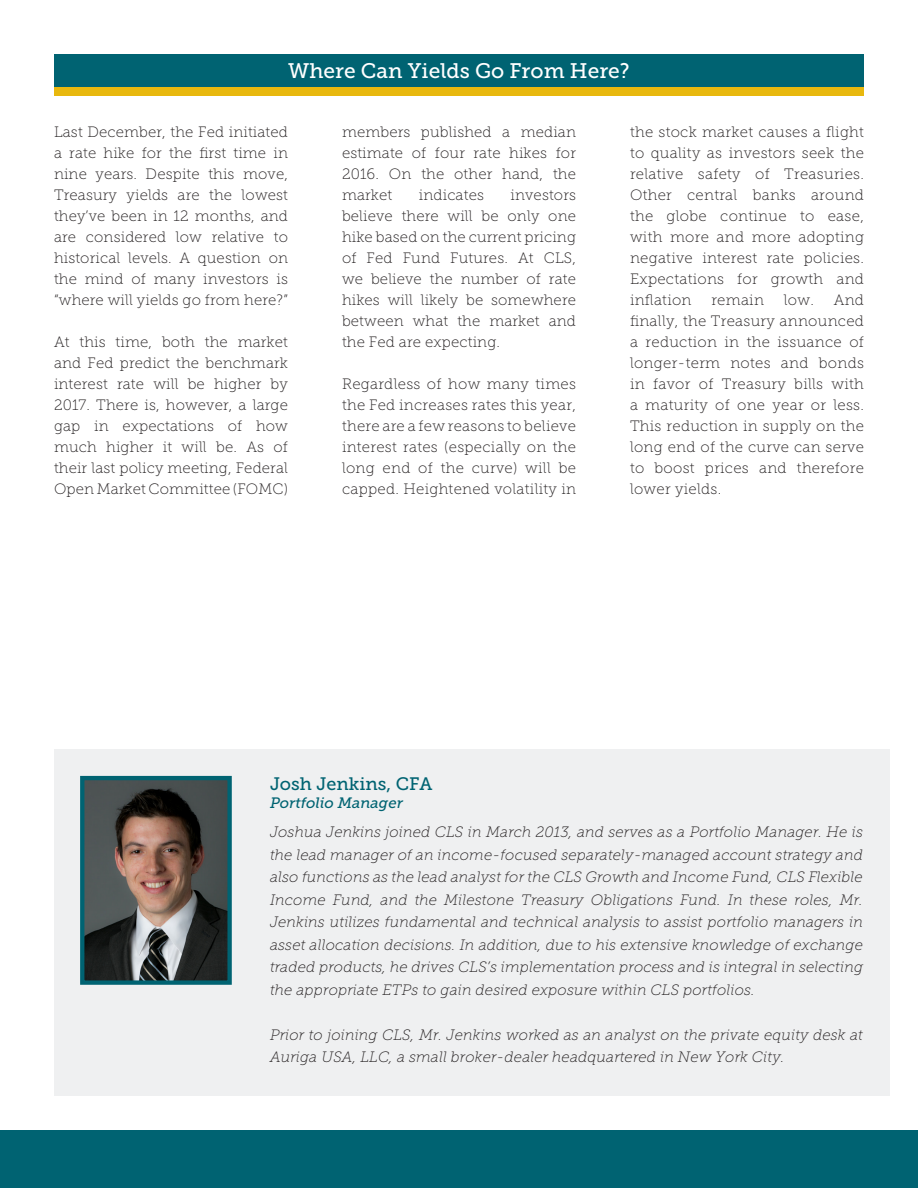
<style>
.page{position:relative;width:918px;height:1188px;background:#fff}
.page>*{position:absolute;margin:0;border:0;box-sizing:border-box;transform-origin:0 0}
.WMR_Headline{font:21px "Museo Slab 500";color:#fff}
.Author_Name_Style{font:18px "Museo Slab 500";color:#006372}
.WMR_Body_Copy{font:15px/21px "Museo Slab 100";letter-spacing:.01em;color:#231f20;text-align:justify}
.Author_Bio_Style{font:italic 15px/22.5px "Museo Slab 100";letter-spacing:.01em;color:#231f20;text-align:justify}
.Author_Name_Style-2{font:italic 15px "Museo Slab 500";color:#006372}
</style>
<div class="page">
<div style="left:0;top:1131px;width:918px;height:57px;background:#006372"></div>
<div style="left:54px;top:86px;width:810px;height:10px;background:#e8b80e"></div>
<div style="left:54px;top:54px;width:810px;height:32px;background:#006372"></div>
<div style="left:54px;top:750px;width:836px;height:346px;background:#eff0f1"></div>
<img style="left:85px;top:781px;width:142px;height:199px">
<div style="left:80px;top:776px;width:152px;height:209px;border:4px solid #006372"></div>
<p class="WMR_Headline" style="left:288px;top:59px;width:343px">Where Can Yields Go From Here?</p>
<p class="WMR_Body_Copy" style="left:54px;top:121px;width:236px">Last December, the Fed initiated a rate hike for the first time in nine years. Despite this move, Treasury yields are the lowest they’ve been in 12 months, and are considered low relative to historical levels. A question on the mind of many investors is “where will yields go from here?”</p>
<p class="WMR_Body_Copy" style="left:54px;top:331px;width:236px">At this time, both the market and Fed predict the benchmark interest rate will be higher by 2017. There is, however, a large gap in expectations of how much higher it will be. As of their last policy meeting, Federal Open Market Committee (FOMC)</p>
<p class="WMR_Body_Copy" style="left:342px;top:121px;width:236px">members published a median estimate of four rate hikes for 2016. On the other hand, the market</p>
<p class="WMR_Body_Copy" style="left:342px;top:184px;width:236px;text-indent:169px">investors believe there will be only one hike based on the current pricing of Fed Fund Futures. At CLS, we believe the number of rate hikes will likely be somewhere between what the market and the Fed are expecting.</p>
<p class="WMR_Body_Copy" style="left:342px;top:373px;width:236px">Regardless of how many times the Fed increases rates this year, there are a few reasons to believe interest rates (especially on the long end of the curve) will be capped. Heightened volatility in</p>
<p class="WMR_Body_Copy" style="left:419px;top:184px;width:67px">indicates</p>
<p class="WMR_Body_Copy" style="left:630px;top:121px;width:236px">the stock market causes a flight to quality as investors seek the relative safety of Treasuries.<br>Other central banks around the globe continue to ease, with more and more adopting negative interest rate policies.<br>Expectations for growth and inflation</p>
<p class="WMR_Body_Copy" style="left:630px;top:289px;width:236px;text-indent:204px">And finally, the Treasury announced a reduction in the issuance of longer-term notes and bonds in favor of Treasury bills with a maturity of one year or less.<br>This reduction in supply on the long end of the curve can serve to boost prices and therefore lower yields.</p>
<p class="WMR_Body_Copy" style="left:711px;top:289px;width:54px">remain</p>
<p class="WMR_Body_Copy" style="left:784px;top:289px;width:32px">low.</p>
<p class="Author_Name_Style" style="left:270px;top:774px;width:164px">Josh Jenkins, CFA</p>
<p class="Author_Name_Style-2" style="left:270px;top:795px;width:134px">Portfolio Manager</p>
<p class="Author_Bio_Style" style="left:270px;top:821px;width:594px">Joshua Jenkins joined CLS in March 2013, and serves as a Portfolio Manager. He is the lead manager of an income-focused separately-managed account strategy and also functions as the lead analyst for the CLS Growth and Income Fund, CLS Flexible Income Fund, and the Milestone Treasury Obligations Fund. In these roles, Mr.<br>Jenkins utilizes fundamental and technical analysis to assist portfolio managers in asset allocation decisions. In addition, due to his extensive knowledge of exchange traded products, he drives CLS’s implementation process and is integral in selecting the appropriate ETPs to gain desired exposure within CLS portfolios.</p>
<p class="Author_Bio_Style" style="left:270px;top:1023px;width:594px">Prior to joining CLS, Mr. Jenkins worked as an analyst on the private equity desk at<br>Auriga USA, LLC, a small broker-dealer headquartered in New York City.</p>
</div>
